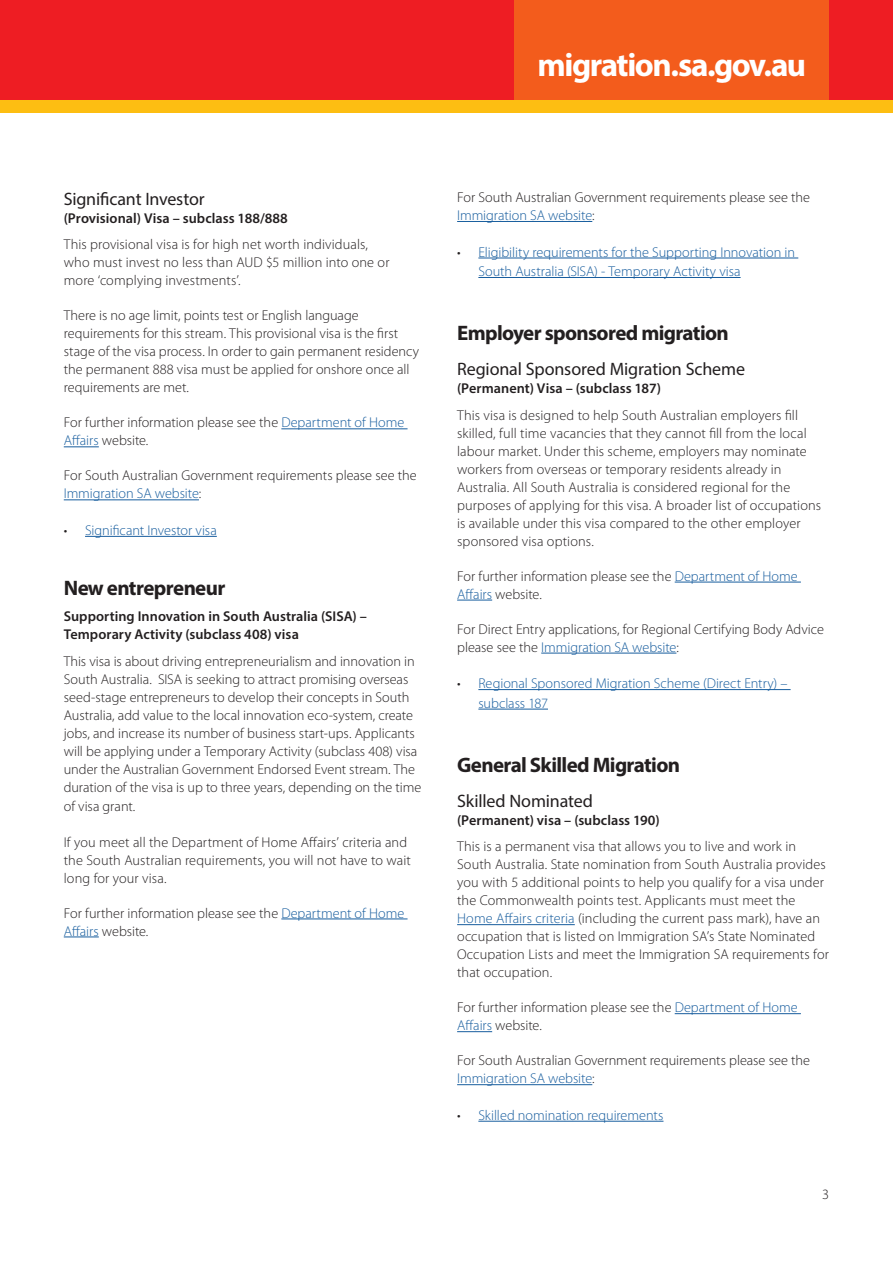
<style>
.page{position:relative;width:893px;height:1263px;background:#fff}
.page>*{position:absolute;margin:0;border:0;box-sizing:border-box;transform-origin:0 0}
.t1{font:700 33px "Myriad Pro";letter-spacing:-.045em;color:#fff}
.Heading_3{font:700 21px "Myriad Pro";letter-spacing:-.03em;color:#231f20}
.Body_Text{font:18px "Myriad Pro";letter-spacing:-.01em;color:#231f20}
.Body_Text-2{font:300 14.25px/18px "Myriad Pro";letter-spacing:.005em;color:#231f20}
.t2{font:300 14.25px/19.5px "Myriad Pro";letter-spacing:-.005em;color:#175d9e}
.Body_Text-3{font:600 14.25px/18px "Myriad Pro";letter-spacing:.005em;color:#231f20}
.s1{color:#175d9e}
.s2{color:#231f20}
</style>
<div class="page">
<div style="left:0;top:0;width:893px;height:106px;background:#ee1d23"></div>
<div style="left:0;top:100px;width:893px;height:13px;background:#fdbe12"></div>
<div style="left:514px;top:0;width:315px;height:100px;background:#f35c1c"></div>
<hr style="left:281px;top:428px;width:127px;height:1px;background:#175d9e">
<hr style="left:64px;top:446px;width:35px;height:1px;background:#175d9e">
<hr style="left:64px;top:499px;width:135px;height:1px;background:#175d9e">
<hr style="left:85px;top:536px;width:132px;height:1px;background:#175d9e">
<hr style="left:281px;top:918px;width:127px;height:1px;background:#175d9e">
<hr style="left:64px;top:936px;width:35px;height:1px;background:#175d9e">
<hr style="left:457px;top:221px;width:135px;height:1px;background:#175d9e">
<hr style="left:478px;top:258px;width:320px;height:1px;background:#175d9e">
<hr style="left:478px;top:277px;width:263px;height:1px;background:#175d9e">
<hr style="left:675px;top:582px;width:126px;height:1px;background:#175d9e">
<hr style="left:457px;top:600px;width:35px;height:1px;background:#175d9e">
<hr style="left:541px;top:653px;width:135px;height:1px;background:#175d9e">
<hr style="left:478px;top:689px;width:313px;height:1px;background:#175d9e">
<hr style="left:478px;top:709px;width:70px;height:1px;background:#175d9e">
<hr style="left:457px;top:924px;width:118px;height:1px;background:#175d9e">
<hr style="left:675px;top:1013px;width:126px;height:1px;background:#175d9e">
<hr style="left:457px;top:1031px;width:35px;height:1px;background:#175d9e">
<hr style="left:457px;top:1084px;width:135px;height:1px;background:#175d9e">
<hr style="left:478px;top:1121px;width:185px;height:1px;background:#175d9e">
<h1 class="t1" style="left:538px;top:44px;width:270px">migration.sa.gov.au</h1>
<p class="Body_Text" style="left:64px;top:188px;width:142px">Significant Investor</p>
<p class="Body_Text-3" style="left:64px;top:209px;width:226px">(Provisional) Visa – subclass 188/888</p>
<p class="Body_Text-2" style="left:64px;top:236px;width:327px">This provisional visa is for high net worth individuals, who must invest no less than AUD $5 million into one or more ‘complying investments’.</p>
<p class="Body_Text-2" style="left:64px;top:307px;width:357px">There is no age limit, points test or English language requirements for this stream. This provisional visa is the first stage of the visa process. In order to gain permanent residency the permanent 888 visa must be applied for onshore once all requirements are met.</p>
<p class="Body_Text-2" style="left:64px;top:414px;width:342px">For further information please see the <span class="s1">Department of Home<br>Affairs</span> website.</p>
<p class="Body_Text-2" style="left:64px;top:467px;width:354px">For South Australian Government requirements please see the<br><span class="s1">Immigration SA website</span>:</p>
<p class="t2" style="left:64px;top:521px;width:155px"><span class="s2">•</span> Significant Investor visa</p>
<p class="Heading_3" style="left:64px;top:574px;width:163px">New entrepreneur</p>
<p class="Body_Text-3" style="left:64px;top:607px;width:305px">Supporting Innovation in South Australia (SISA) –<br>Temporary Activity (subclass 408) visa</p>
<p class="Body_Text-2" style="left:64px;top:652px;width:359px">This visa is about driving entrepreneurialism and innovation in South Australia. SISA is seeking to attract promising overseas seed-stage entrepreneurs to develop their concepts in South Australia, add value to the local innovation eco-system, create jobs, and increase its number of business start-ups. Applicants will be applying under a Temporary Activity (subclass 408) visa under the Australian Government Endorsed Event stream. The duration of the visa is up to three years, depending on the time</p>
<p class="Body_Text-2" style="left:64px;top:798px;width:73px">of visa grant.</p>
<p class="Body_Text-2" style="left:64px;top:833px;width:349px">If you meet all the Department of Home Affairs’ criteria and the South Australian requirements, you will not have to wait long for your visa.</p>
<p class="Body_Text-2" style="left:64px;top:904px;width:342px">For further information please see the <span class="s1">Department of Home<br>Affairs</span> website.</p>
<p class="Body_Text-2" style="left:457px;top:189px;width:354px">For South Australian Government requirements please see the<br><span class="s1">Immigration SA website</span>:</p>
<p class="t2" style="left:478px;top:242px;width:318px;text-indent:-21px"><span class="s2">•</span> Eligibility requirements for the Supporting Innovation in<br>South Australia (SISA) - Temporary Activity visa</p>
<p class="Heading_3" style="left:457px;top:319px;width:273px">Employer sponsored migration</p>
<p class="Body_Text" style="left:457px;top:358px;width:290px">Regional Sponsored Migration Scheme</p>
<p class="Body_Text-3" style="left:457px;top:379px;width:205px">(Permanent) Visa – (subclass 187)</p>
<p class="Body_Text-2" style="left:457px;top:406px;width:365px">This visa is designed to help South Australian employers fill skilled, full time vacancies that they cannot fill from the local labour market. Under this scheme, employers may nominate workers from overseas or temporary residents already in Australia. All South Australia is considered regional for the purposes of applying for this visa. A broader list of occupations is available under this visa compared to the other employer sponsored visa options.</p>
<p class="Body_Text-2" style="left:457px;top:567px;width:342px">For further information please see the <span class="s1">Department of Home<br>Affairs</span> website.</p>
<p class="Body_Text-2" style="left:457px;top:620px;width:368px">For Direct Entry applications, for Regional Certifying Body Advice please see the <span class="s1">Immigration SA website</span>:</p>
<p class="t2" style="left:478px;top:674px;width:311px;text-indent:-21px"><span class="s2">•</span> Regional Sponsored Migration Scheme (Direct Entry) – subclass 187</p>
<p class="Heading_3" style="left:457px;top:751px;width:224px">General Skilled Migration</p>
<p class="Body_Text" style="left:457px;top:789px;width:137px">Skilled Nominated</p>
<p class="Body_Text-3" style="left:457px;top:810px;width:204px">(Permanent) visa – (subclass 190)</p>
<p class="Body_Text-2" style="left:457px;top:838px;width:373px">This is a permanent visa that allows you to live and work in South Australia. State nomination from South Australia provides you with 5 additional points to help you qualify for a visa under the Commonwealth points test. Applicants must meet the <span class="s1">Home Affairs criteria</span> (including the current pass mark), have an occupation that is listed on Immigration SA’s State Nominated Occupation Lists and meet the Immigration SA requirements for that occupation.</p>
<p class="Body_Text-2" style="left:457px;top:999px;width:342px">For further information please see the <span class="s1">Department of Home<br>Affairs</span> website.</p>
<p class="Body_Text-2" style="left:457px;top:1052px;width:354px">For South Australian Government requirements please see the<br><span class="s1">Immigration SA website</span>:</p>
<p class="t2" style="left:457px;top:1105px;width:208px"><span class="s2">•</span> Skilled nomination requirements</p>
<p class="Body_Text-2" style="left:822px;top:1186px;width:8px">3</p>
</div>
